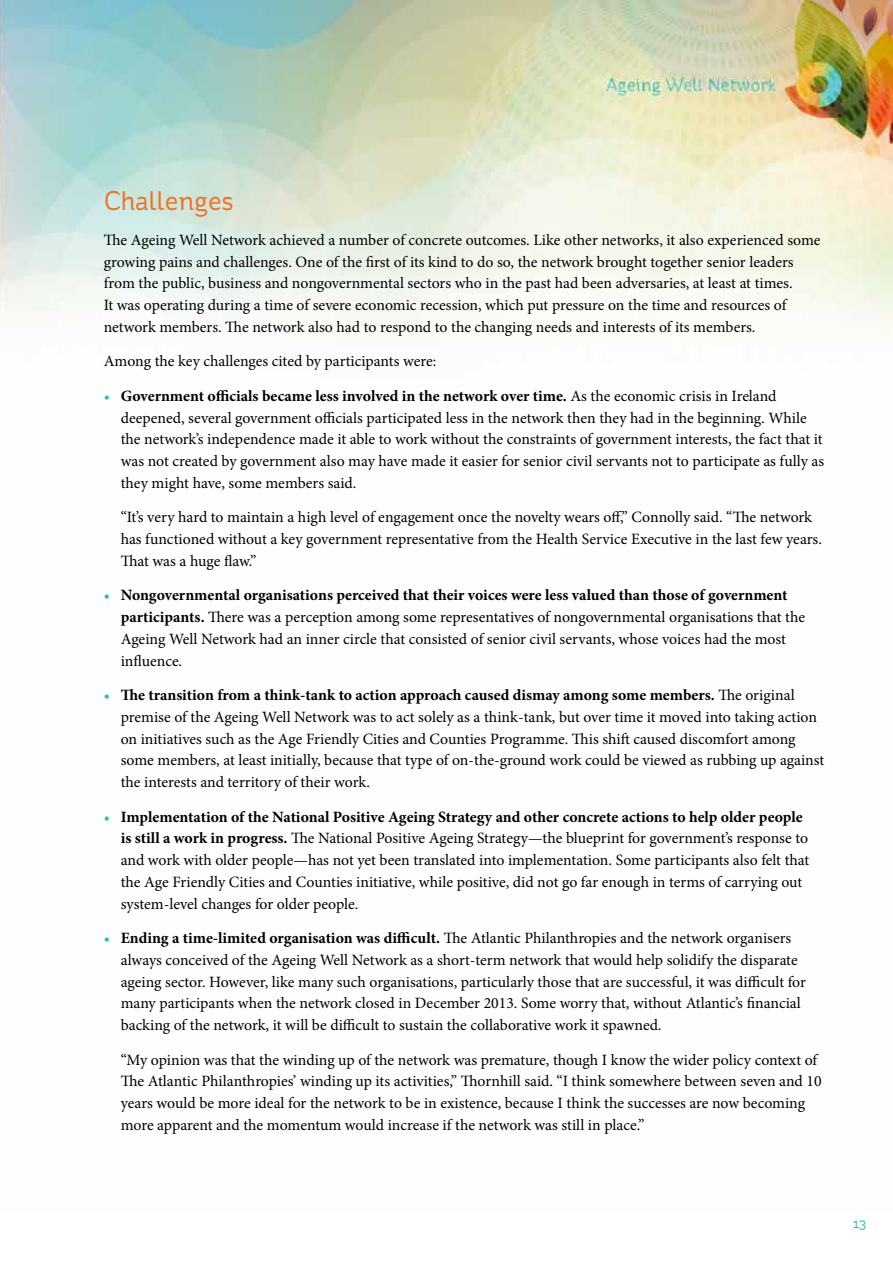
<style>
.page{position:relative;width:893px;height:1263px;background:#fff}
.page>*{position:absolute;margin:0;border:0;box-sizing:border-box;transform-origin:0 0}
.t1{font:27px "St Ryde";color:#f36f21}
.t2{font:15.75px/21.8px "Minion Pro";letter-spacing:-.005em;color:#000}
.t3{font:13.5px "St Ryde";color:#27bdbe}
.s1{color:#27bdbe}
.s2{font-weight:700}
</style>
<div class="page">
<img style="left:0;top:0;width:893px;height:328px">
<h1 class="t1" style="left:104px;top:185px;width:132px">Challenges</h1>
<p class="t2" style="left:104px;top:229px;width:718px">The Ageing Well Network achieved a number of concrete outcomes. Like other networks, it also experienced some growing pains and challenges. One of the first of its kind to do so, the network brought together senior leaders from the public, business and nongovernmental sectors who in the past had been adversaries, at least at times.<br>It was operating during a time of severe economic recession, which put pressure on the time and resources of network members. The network also had to respond to the changing needs and interests of its members.</p>
<p class="t2" style="left:104px;top:350px;width:334px">Among the key challenges cited by participants were:</p>
<p class="t2" style="left:121px;top:385px;width:705px;text-indent:-17px"><span class="s1">•</span> <span class="s2">Government officials became less involved in the network over time.</span> As the economic crisis in Ireland deepened, several government officials participated less in the network then they had in the beginning. While the network’s independence made it able to work without the constraints of government interests, the fact that it was not created by government also may have made it easier for senior civil servants not to participate as fully as they might have, some members said.</p>
<p class="t2" style="left:121px;top:506px;width:703px">“It’s very hard to maintain a high level of engagement once the novelty wears off,” Connolly said. “The network has functioned without a key government representative from the Health Service Executive in the last few years.<br>That was a huge flaw.”</p>
<p class="t2" style="left:121px;top:584px;width:686px;text-indent:-17px"><span class="s1">•</span> <span class="s2">Nongovernmental organisations perceived that their voices were less valued than those of government participants.</span> There was a perception among some representatives of nongovernmental organisations that the Ageing Well Network had an inner circle that consisted of senior civil servants, whose voices had the most influence.</p>
<p class="t2" style="left:121px;top:684px;width:705px;text-indent:-17px"><span class="s1">•</span> <span class="s2">The transition from a think-tank to action approach caused dismay among some members.</span> The original premise of the Ageing Well Network was to act solely as a think-tank, but over time it moved into taking action on initiatives such as the Age Friendly Cities and Counties Programme. This shift caused discomfort among some members, at least initially, because that type of on-the-ground work could be viewed as rubbing up against the interests and territory of their work.</p>
<p class="t2" style="left:121px;top:806px;width:690px;text-indent:-17px"><span class="s1">•</span> <span class="s2">Implementation of the National Positive Ageing Strategy and other concrete actions to help older people is still a work in progress.</span> The National Positive Ageing Strategy—the blueprint for government’s response to and work with older people—has not yet been translated into implementation. Some participants also felt that the Age Friendly Cities and Counties initiative, while positive, did not go far enough in terms of carrying out system-level changes for older people.</p>
<p class="t2" style="left:121px;top:927px;width:687px;text-indent:-17px"><span class="s1">•</span> <span class="s2">Ending a time-limited organisation was difficult.</span> The Atlantic Philanthropies and the network organisers always conceived of the Ageing Well Network as a short-term network that would help solidify the disparate ageing sector. However, like many such organisations, particularly those that are successful, it was difficult for many participants when the network closed in December 2013. Some worry that, without Atlantic’s financial backing of the network, it will be difficult to sustain the collaborative work it spawned.</p>
<p class="t2" style="left:121px;top:1049px;width:702px">“My opinion was that the winding up of the network was premature, though I know the wider policy context of The Atlantic Philanthropies’ winding up its activities,” Thornhill said. “I think somewhere between seven and 10 years would be more ideal for the network to be in existence, because I think the successes are now becoming more apparent and the momentum would increase if the network was still in place.”</p>
<p class="t3" style="left:853px;top:1216px;width:15px">13</p>
</div>
